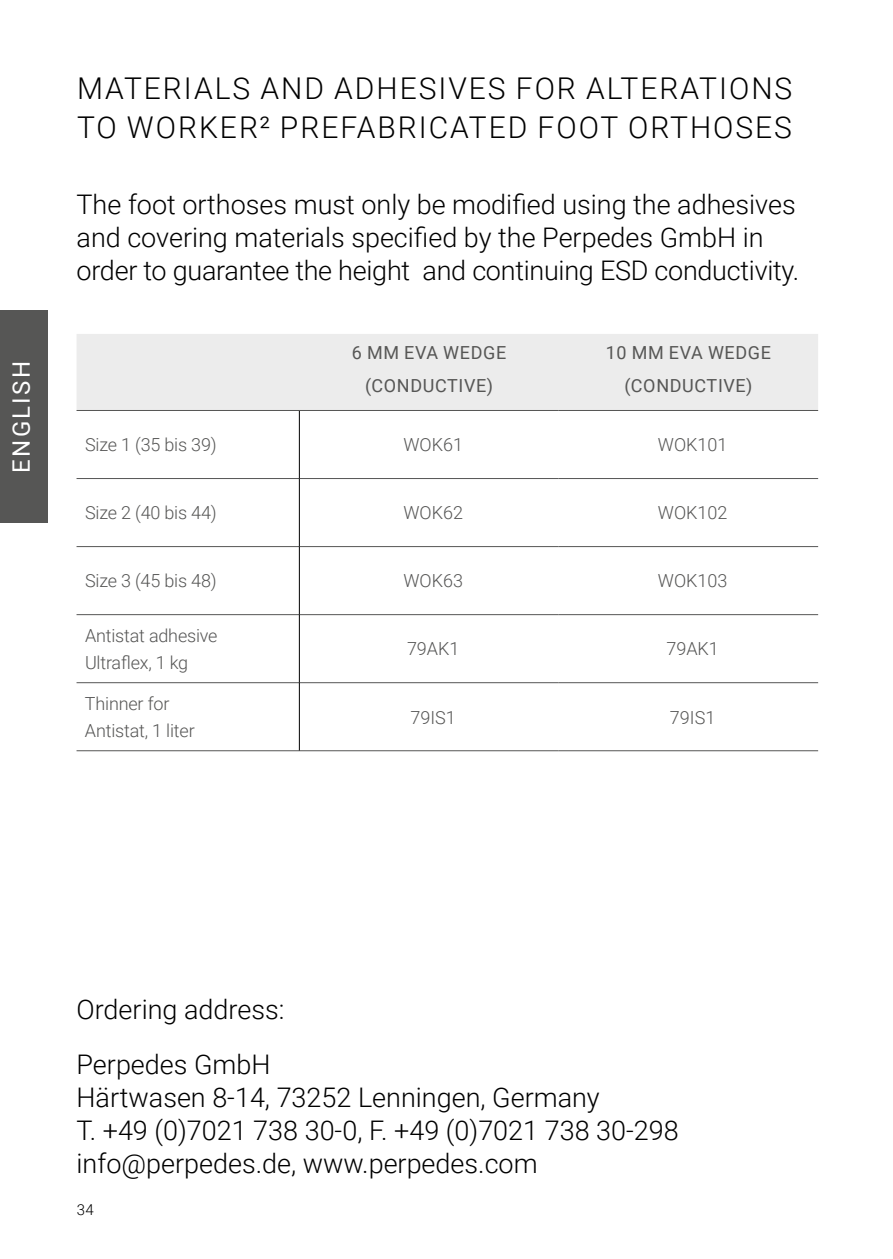
<style>
.page{position:relative;width:893px;height:1259px;background:#fff}
.page>*{position:absolute;margin:0;border:0;box-sizing:border-box;transform-origin:0 0}
.t1{font:300 30px/39px "Roboto";letter-spacing:.065em;color:#000}
.t2{font:300 27px/33px "Roboto";color:#000}
.t3{font:24px "Roboto";letter-spacing:.095em;color:#fff}
.t4{font:300 18px/27px "Roboto";letter-spacing:-.01em;color:#565655}
.t5{font:18px/33px "Roboto";letter-spacing:.035em;color:#565655;text-align:center}
.t6{font:300 15px "Roboto";color:#000}
</style>
<div class="page">
<div style="left:0;top:310px;width:48px;height:213px;background:#565655"></div>
<div style="left:77px;top:334px;width:741px;height:76px;background:#ececec"></div>
<hr style="left:77px;top:410px;width:222px;height:1px;background:#565655">
<hr style="left:299px;top:410px;width:260px;height:1px;background:#565655">
<hr style="left:559px;top:410px;width:259px;height:1px;background:#565655">
<hr style="left:77px;top:478px;width:222px;height:1px;background:#565655">
<hr style="left:299px;top:478px;width:260px;height:1px;background:#565655">
<hr style="left:559px;top:478px;width:259px;height:1px;background:#565655">
<hr style="left:77px;top:546px;width:222px;height:1px;background:#565655">
<hr style="left:299px;top:546px;width:260px;height:1px;background:#565655">
<hr style="left:559px;top:546px;width:259px;height:1px;background:#565655">
<hr style="left:77px;top:614px;width:222px;height:1px;background:#565655">
<hr style="left:299px;top:614px;width:260px;height:1px;background:#565655">
<hr style="left:559px;top:614px;width:259px;height:1px;background:#565655">
<hr style="left:77px;top:682px;width:222px;height:1px;background:#565655">
<hr style="left:299px;top:682px;width:260px;height:1px;background:#565655">
<hr style="left:559px;top:682px;width:259px;height:1px;background:#565655">
<hr style="left:77px;top:750px;width:222px;height:1px;background:#565655">
<hr style="left:299px;top:750px;width:260px;height:1px;background:#565655">
<hr style="left:559px;top:750px;width:259px;height:1px;background:#565655">
<hr style="left:299px;top:411px;width:1px;height:67px;background:#000">
<hr style="left:299px;top:478px;width:1px;height:68px;background:#000">
<hr style="left:299px;top:546px;width:1px;height:68px;background:#000">
<hr style="left:299px;top:614px;width:1px;height:68px;background:#000">
<hr style="left:299px;top:682px;width:1px;height:68px;background:#000">
<p class="t3" style="left:4px;top:472px;width:113px;rotate:-90deg">ENGLISH</p>
<p class="t1" style="left:77px;top:68px;width:717px">MATERIALS AND ADHESIVES FOR ALTERATIONS<br>TO WORKER² PREFABRICATED FOOT ORTHOSES</p>
<p class="t2" style="left:77px;top:186px;width:724px">The foot orthoses must only be modified using the adhesives and covering materials specified by the Perpedes GmbH in order to guarantee the height and continuing ESD conductivity.</p>
<p class="t5" style="left:352px;top:336px;width:156px">6 MM EVA WEDGE (CONDUCTIVE)</p>
<p class="t5" style="left:606px;top:336px;width:167px">10 MM EVA WEDGE (CONDUCTIVE)</p>
<p class="t4" style="left:85px;top:431px;width:133px">Size 1 (35 bis 39)</p>
<p class="t4" style="left:403px;top:431px;width:61px">WOK61</p>
<p class="t4" style="left:658px;top:431px;width:71px">WOK101</p>
<p class="t4" style="left:85px;top:499px;width:133px">Size 2 (40 bis 44)</p>
<p class="t4" style="left:403px;top:499px;width:61px">WOK62</p>
<p class="t4" style="left:658px;top:499px;width:71px">WOK102</p>
<p class="t4" style="left:85px;top:567px;width:133px">Size 3 (45 bis 48)</p>
<p class="t4" style="left:403px;top:567px;width:61px">WOK63</p>
<p class="t4" style="left:658px;top:567px;width:71px">WOK103</p>
<p class="t4" style="left:85px;top:621px;width:134px">Antistat adhesive<br>Ultraflex, 1 kg</p>
<p class="t4" style="left:407px;top:635px;width:54px">79AK1</p>
<p class="t4" style="left:666px;top:635px;width:54px">79AK1</p>
<p class="t4" style="left:85px;top:689px;width:111px">Thinner for<br>Antistat, 1 liter</p>
<p class="t4" style="left:411px;top:703px;width:47px">79IS1</p>
<p class="t4" style="left:670px;top:703px;width:47px">79IS1</p>
<p class="t2" style="left:77px;top:981px;width:209px;line-height:54.3px">Ordering address:<br>Perpedes GmbH</p>
<p class="t2" style="left:77px;top:1079px;width:604px">Härtwasen 8-14, 73252 Lenningen, Germany<br>T. +49 (0)7021 738 30-0, F. +49 (0)7021 738 30-298 info@perpedes.de, www.perpedes.com</p>
<p class="t6" style="left:77px;top:1199px;width:19px">34</p>
</div>
